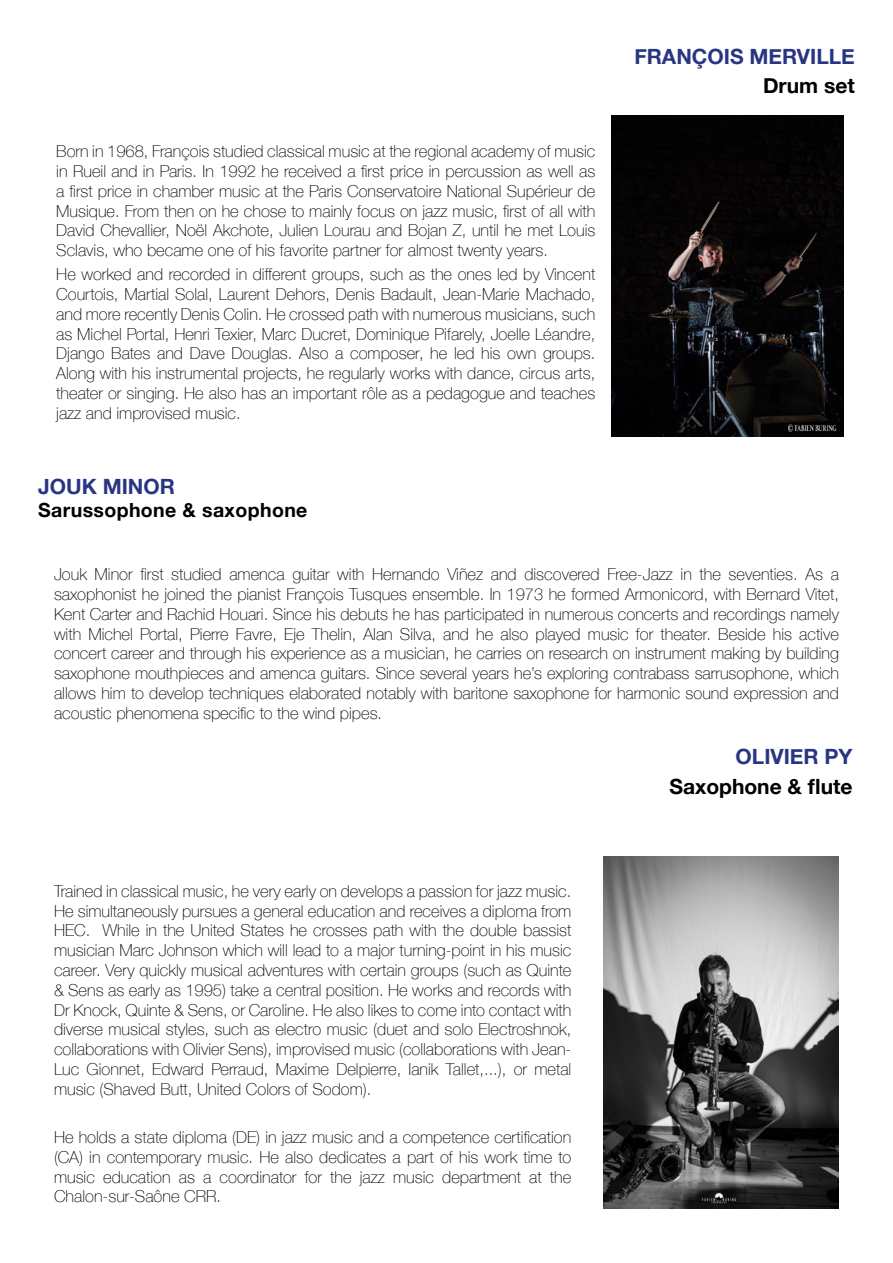
<style>
.page{position:relative;width:893px;height:1263px;background:#fff}
.page>*{position:absolute;margin:0;border:0;box-sizing:border-box;transform-origin:0 0}
.t1{font:700 21px "Helvetica Neue";color:#283583}
.t2{font:700 21px "Helvetica Neue";color:#000}
.t3{font:700 19.5px "Helvetica Neue";letter-spacing:.02em;color:#000}
.t4{font:100 16.5px/19.8px "Helvetica Neue";color:#000;text-align:justify}
</style>
<div class="page">
<img style="left:612px;top:116px;width:231px;height:320px">
<img style="left:788px;top:419px;width:48px;height:16px">
<img style="left:604px;top:856px;width:235px;height:353px">
<p class="t4" style="left:56px;top:141px;width:541px">Born in 1968, François studied classical music at the regional academy of music in Rueil and in Paris. In 1992 he received a first price in percussion as well as a first price in chamber music at the Paris Conservatoire National Supérieur de Musique. From then on he chose to mainly focus on jazz music, first of all with David Chevallier, Noël Akchote, Julien Lourau and Bojan Z, until he met Louis Sclavis, who became one of his favorite partner for almost twenty years.</p>
<p class="t4" style="left:56px;top:264px;width:541px">He worked and recorded in different groups, such as the ones led by Vincent Courtois, Martial Solal, Laurent Dehors, Denis Badault, Jean-Marie Machado, and more recently Denis Colin. He crossed path with numerous musicians, such as Michel Portal, Henri Texier, Marc Ducret, Dominique Pifarely, Joelle Léandre, Django Bates and Dave Douglas. Also a composer, he led his own groups.<br>Along with his instrumental projects, he regularly works with dance, circus arts, theater or singing. He also has an important rôle as a pedagogue and teaches jazz and improvised music.</p>
<p class="t1" style="left:38px;top:470px;width:138px">JOUK MINOR</p>
<p class="t3" style="left:38px;top:495px;width:271px">Sarussophone &amp; saxophone</p>
<p class="t1" style="left:634px;top:40px;width:222px">FRANÇOIS MERVILLE</p>
<p class="t2" style="left:763px;top:69px;width:93px">Drum set</p>
<p class="t4" style="left:54px;top:564px;width:786px">Jouk Minor first studied amenca guitar with Hernando Viñez and discovered Free-Jazz in the seventies. As a saxophonist he joined the pianist François Tusques ensemble. In 1973 he formed Armonicord, with Bernard Vitet, Kent Carter and Rachid Houari. Since his debuts he has participated in numerous concerts and recordings namely with Michel Portal, Pierre Favre, Eje Thelin, Alan Silva, and he also played music for theater. Beside his active concert career and through his experience as a musician, he carries on research on instrument making by building saxophone mouthpieces and amenca guitars. Since several years he’s exploring contrabass sarrusophone, which allows him to develop techniques elaborated notably with baritone saxophone for harmonic sound expression and acoustic phenomena specific to the wind pipes.</p>
<p class="t1" style="left:735px;top:740px;width:119px">OLIVIER PY</p>
<p class="t2" style="left:669px;top:770px;width:185px">Saxophone &amp; flute</p>
<p class="t4" style="left:54px;top:880px;width:519px">Trained in classical music, he very early on develops a passion for jazz music.<br>He simultaneously pursues a general education and receives a diploma from HEC. While in the United States he crosses path with the double bassist musician Marc Johnson which will lead to a major turning-point in his music career. Very quickly musical adventures with certain groups (such as Quinte &amp; Sens as early as 1995) take a central position. He works and records with Dr Knock, Quinte &amp; Sens, or Caroline. He also likes to come into contact with diverse musical styles, such as electro music (duet and solo Electroshnok, collaborations with Olivier Sens), improvised music (collaborations with Jean-Luc Gionnet, Edward Perraud, Maxime Delpierre, Ianik Tallet,...), or metal music (Shaved Butt, United Colors of Sodom).</p>
<p class="t4" style="left:54px;top:1126px;width:519px">He holds a state diploma (DE) in jazz music and a competence certification (CA) in contemporary music. He also dedicates a part of his work time to music education as a coordinator for the jazz music department at the Chalon-sur-Saône CRR.</p>
</div>
